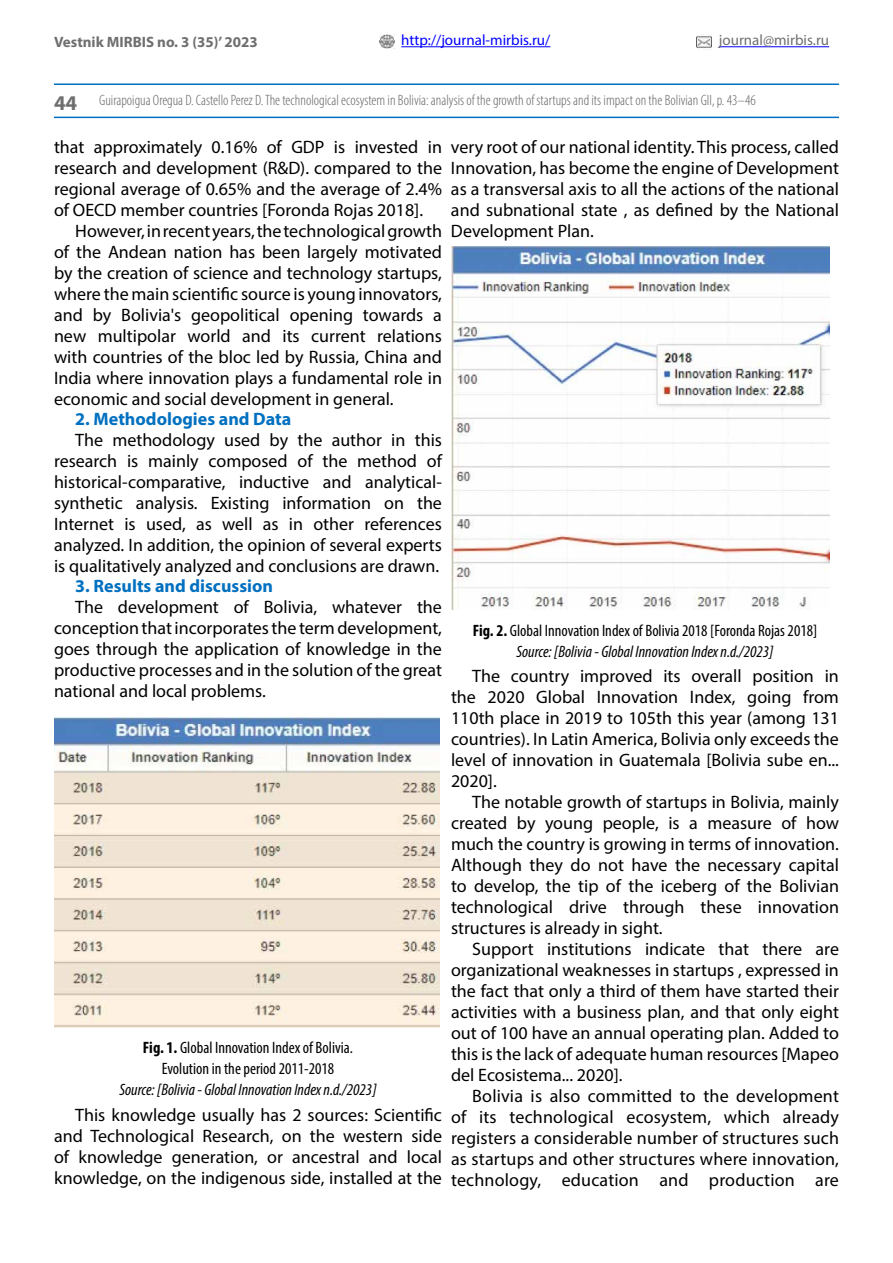
<style>
.page{position:relative;width:893px;height:1263px;background:#fff}
.page>*{position:absolute;margin:0;border:0;box-sizing:border-box;transform-origin:0 0}
.t1{font:700 21px "Myriad Pro";color:#6f6f6f}
.t2{font:18px/21px "Myriad Pro";color:#000;text-align:justify}
.t3{font:700 18px "Myriad Pro";color:#0070c0}
.t4{font:condensed 16.5px/21px "Myriad Pro";color:#000;text-align:center}
.t5{font:italic condensed 16.5px "Myriad Pro";color:#000}
.t6{font:300 condensed 15px "Myriad Pro";color:#636363}
.t7{font:700 15px "Myriad Pro";color:#6f6f6f}
.t8{font:15px "Myriad Pro";color:#00f}
.t9{font:15px "Myriad Pro";color:#6f6f6f}
.s1{font-weight:700}
.s2{font-style:italic}
</style>
<div class="page">
<hr style="left:719px;top:46px;width:110px;height:1px;background:#00f">
<hr style="left:54px;top:117px;width:785px;height:1px;background:#0070c0">
<img style="left:380px;top:34px;width:14px;height:15px">
<img style="left:696px;top:34px;width:16px;height:15px">
<hr style="left:401px;top:46px;width:149px;height:1px;background:#00f">
<hr style="left:54px;top:83px;width:785px;height:2px;background:#0070c0">
<img style="left:54px;top:717px;width:386px;height:311px">
<img style="left:451px;top:247px;width:378px;height:363px">
<p class="t7" style="left:54px;top:32px;width:205px">Vestnik MIRBIS no. 3 (35)’ 2023</p>
<p class="t9" style="left:719px;top:31px;width:112px">journal@mirbis.ru</p>
<p class="t8" style="left:401px;top:31px;width:151px">http://journal-mirbis.ru/</p>
<p class="t1" style="left:54px;top:89px;width:25px">44</p>
<p class="t6" style="left:99px;top:91px;width:658px">Guirapoigua Oregua D. CastelloPerez D.The technological ecosystem in Bolivia: analysis of the growth of startups and its impact on the Bolivian GII, p. 43–46</p>
<p class="t2" style="left:54px;top:136px;width:389px">that approximately 0.16% of GDP is invested in research and development (R&amp;D). compared to the regional average of 0.65% and the average of 2.4% of OECD member countries [Foronda Rojas 2018].</p>
<p class="t2" style="left:54px;top:220px;width:389px;text-indent:21px">However, in recent years, the technological growth of the Andean nation has been largely motivated by the creation of science and technology startups, where the main scientific source is young innovators, and by Bolivia's geopolitical opening towards a new multipolar world and its current relations with countries of the bloc led by Russia, China and India where innovation plays a fundamental role in economic and social development in general.</p>
<p class="t3" style="left:75px;top:407px;width:218px">2. Methodologies and Data</p>
<p class="t2" style="left:54px;top:429px;width:389px;text-indent:21px">The methodology used by the author in this research is mainly composed of the method of historical-comparative, inductive and analytical&shy;synthetic analysis. Existing information on the Internet is used, as well as in other references analyzed. In addition, the opinion of several experts is qualitatively analyzed and conclusions are drawn.</p>
<p class="t3" style="left:75px;top:574px;width:199px">3. Results and discussion</p>
<p class="t2" style="left:54px;top:596px;width:389px;text-indent:21px">The development of Bolivia, whatever the conception that incorporates the term development, goes through the application of knowledge in the productive processes and in the solution of the great national and local problems.</p>
<p class="t4" style="left:143px;top:1037px;width:212px"><span class="s1">Fig. 1.</span> Global Innovation Index of Bolivia.<br>Evolution in the period 2011-2018</p>
<p class="t5" style="left:119px;top:1080px;width:258px">Source: [Bolivia - Global Innovation Index n.d./2023]</p>
<p class="t2" style="left:54px;top:1104px;width:389px;text-indent:21px">This knowledge usually has 2 sources: Scientific and Technological Research, on the western side of knowledge generation, or ancestral and local knowledge, on the indigenous side, installed at the</p>
<p class="t2" style="left:451px;top:136px;width:390px">very root of our national identity. This process, called Innovation, has become the engine of Development as a transversal axis to all the actions of the national and subnational state , as defined by the National Development Plan.</p>
<p class="t4" style="left:473px;top:620px;width:346px"><span class="s1">Fig. 2.</span> Global Innovation Index of Bolivia 2018 [Foronda Rojas 2018]<br><span class="s2">Source: [Bolivia - Global Innovation Index n.d./2023]</span></p>
<p class="t2" style="left:451px;top:665px;width:390px;text-indent:21px">The country improved its overall position in the 2020 Global Innovation Index, going from 110th place in 2019 to 105th this year (among 131 countries). In Latin America, Bolivia only exceeds the level of innovation in Guatemala [Bolivia sube en...<br>2020].</p>
<p class="t2" style="left:451px;top:791px;width:390px;text-indent:21px">The notable growth of startups in Bolivia, mainly created by young people, is a measure of how much the country is growing in terms of innovation.<br>Although they do not have the necessary capital to develop, the tip of the iceberg of the Bolivian technological drive through these innovation structures is already in sight.</p>
<p class="t2" style="left:451px;top:938px;width:390px;text-indent:21px">Support institutions indicate that there are organizational weaknesses in startups , expressed in the fact that only a third of them have started their activities with a business plan, and that only eight out of 100 have an annual operating plan. Added to this is the lack of adequate human resources [Mapeo del Ecosistema... 2020].</p>
<p class="t2" style="left:451px;top:1085px;width:390px;text-indent:21px">Bolivia is also committed to the development of its technological ecosystem, which already registers a considerable number of structures such as startups and other structures where innovation, technology, education and production are</p>
</div>
